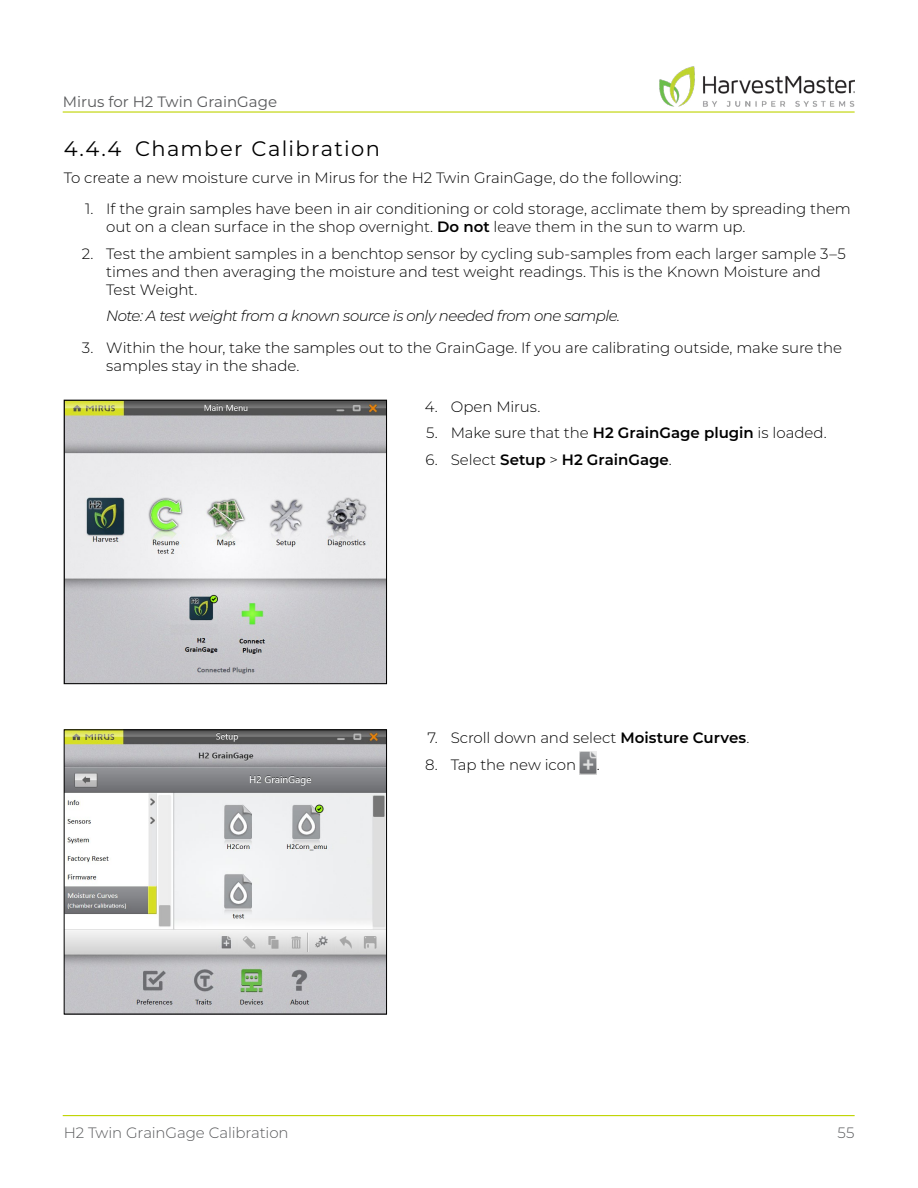
<style>
.page{position:relative;width:918px;height:1188px;background:#fff}
.page>*{position:absolute;margin:0;border:0;box-sizing:border-box;transform-origin:0 0}
.t1{font:21px "Montserrat";letter-spacing:.06em;color:#000}
.t2{font:300 15px/18px "Montserrat";letter-spacing:-.005em;color:#000}
.t3{font:italic 300 15px "Montserrat";letter-spacing:-.035em;color:#000}
.t4{font:300 15px "Montserrat";letter-spacing:-.01em;color:#58595b}
.t5{font:600 15px "Montserrat";color:#000}
.t6{font:15px "Montserrat";color:#58595b}
.s1{font-weight:600}
.s2{font-weight:300}
</style>
<div class="page">
<hr style="left:63px;top:111px;width:792px;height:2px;background:#c0d400">
<hr style="left:63px;top:1115px;width:792px;height:1px;background:#c0d400">
<img style="left:656px;top:66px;width:199px;height:47px">
<img style="left:580px;top:752px;width:17px;height:23px">
<img style="left:66px;top:402px;width:319px;height:280px">
<div style="left:64px;top:400px;width:323px;height:284px;border:1px solid #000"></div>
<img style="left:66px;top:731px;width:319px;height:281px">
<div style="left:64px;top:729px;width:323px;height:285px;border:1px solid #000"></div>
<p class="t6" style="left:63px;top:91px;width:216px">Mirus for H2 Twin GrainGage</p>
<h1 class="t1" style="left:64px;top:135px;width:318px">4.4.4 Chamber Calibration</h1>
<p class="t2" style="left:64px;top:168px;width:620px">To create a new moisture curve in Mirus for the H2 Twin GrainGage, do the following:</p>
<p class="t2" style="left:106px;top:200px;width:746px;text-indent:-21px">1. If the grain samples have been in air conditioning or cold storage, acclimate them by spreading them out on a clean surface in the shop overnight. <span class="s1">Do not</span> leave them in the sun to warm up.</p>
<p class="t2" style="left:106px;top:244px;width:741px;text-indent:-24px">2. Test the ambient samples in a benchtop sensor by cycling sub-samples from each larger sample 3–5 times and then averaging the moisture and test weight readings. This is the Known Moisture and<br>Test Weight.</p>
<p class="t3" style="left:106px;top:306px;width:515px">Note: A test weight from a known source is only needed from one sample.</p>
<p class="t2" style="left:106px;top:338px;width:737px;text-indent:-24px">3. Within the hour, take the samples out to the GrainGage. If you are calibrating outside, make sure the samples stay in the shade.</p>
<p class="t2" style="left:425px;top:397px;width:117px">4. Open Mirus.</p>
<p class="t2" style="left:426px;top:423px;width:402px">5. Make sure that the <span class="s1">H2 GrainGage plugin</span> is loaded.</p>
<p class="t5" style="left:425px;top:449px;width:248px"><span class="s2">6. Select</span> Setup <span class="s2">&gt;</span> H2 GrainGage<span class="s2">.</span></p>
<p class="t2" style="left:427px;top:728px;width:323px">7. Scroll down and select <span class="s1">Moisture Curves</span>.</p>
<p class="t2" style="left:425px;top:755px;width:152px">8. Tap the new icon</p>
<p class="t2" style="left:597px;top:755px;width:4px">.</p>
<p class="t4" style="left:64px;top:1123px;width:226px">H2 Twin GrainGage Calibration</p>
<p class="t4" style="left:838px;top:1123px;width:19px">55</p>
</div>
